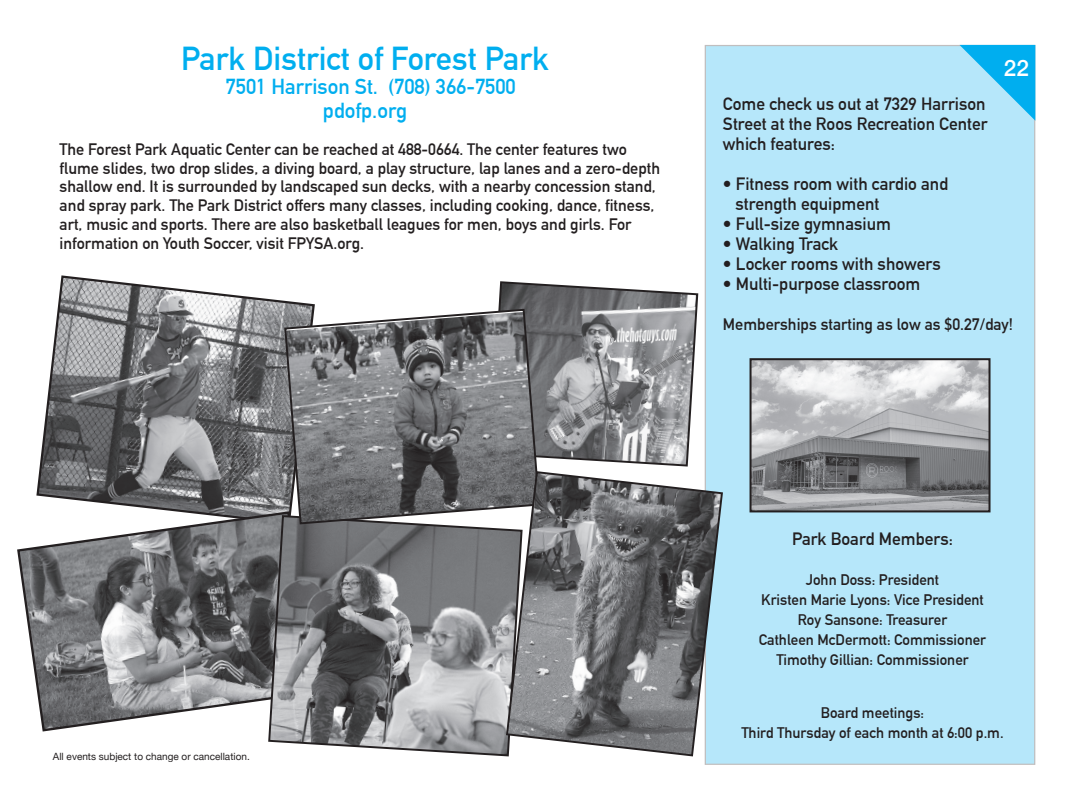
<style>
.page{position:relative;width:1080px;height:810px;background:#fff}
.page>*{position:absolute;margin:0;border:0;box-sizing:border-box;transform-origin:0 0}
.t1{font:700 32.5px "DIN Alternate";color:#00aeef}
.t2{font:500 22.5px "Helvetica Neue";color:#fff}
.t3{font:700 21.25px "DIN Alternate";color:#00aeef}
.t4{font:700 17.5px/20px "DIN Alternate";color:#231f20;text-align:justify}
.t5{font:700 16.25px/18.8px "DIN Alternate";color:#231f20}
.t6{font:700 15px "DIN Alternate";color:#231f20}
.t7{font:10px "Helvetica Neue";color:#231f20}
</style>
<div class="page">
<div style="left:705px;top:46px;width:330px;height:718px;background:#b6e7fa"></div>
<svg style="left:960px;top:45px;width:75px;height:76px"></svg>
<svg style="left:36px;top:275px;width:279px;height:235px;background:#8c8d8f"></svg>
<svg style="left:17px;top:510px;width:266px;height:222px"></svg>
<svg style="left:267px;top:514px;width:238px;height:243px;background:#88898b"></svg>
<img style="left:753px;top:361px;width:235px;height:148px">
<div style="left:750px;top:358px;width:241px;height:154px;border:2px solid #231f20"></div>
<svg style="left:498px;top:281px;width:201px;height:186px;background:#98999b"></svg>
<svg style="left:283px;top:308px;width:258px;height:217px;background:#7c7c7f"></svg>
<svg style="left:505px;top:470px;width:218px;height:288px;background:#828588"></svg>
<p class="t1" style="left:181px;top:34px;width:369px">Park District of Forest Park</p>
<p class="t3" style="left:226px;top:70px;width:292px">7501 Harrison St. (708) 366-7500</p>
<p class="t3" style="left:323px;top:94px;width:86px">pdofp.org</p>
<p class="t5" style="left:60px;top:139px;width:602px">The Forest Park Aquatic Center can be reached at 488-0664. The center features two flume slides, two drop slides, a diving board, a play structure, lap lanes and a zero-depth shallow end. It is surrounded by landscaped sun decks, with a nearby concession stand, and spray park. The Park District offers many classes, including cooking, dance, fitness, art, music and sports. There are also basketball leagues for men, boys and girls. For information on Youth Soccer, visit FPYSA.org.</p>
<p class="t2" style="left:1004px;top:50px;width:27px">22</p>
<p class="t4" style="left:723px;top:93px;width:266px">Come check us out at 7329 Harrison Street at the Roos Recreation Center which features:</p>
<p class="t4" style="left:723px;top:173px;width:227px">• Fitness room with cardio and</p>
<p class="t4" style="left:736px;top:193px;width:145px">strength equipment</p>
<p class="t4" style="left:723px;top:213px;width:170px">• Full-size gymnasium</p>
<p class="t4" style="left:723px;top:233px;width:117px">• Walking Track</p>
<p class="t4" style="left:723px;top:253px;width:219px">• Locker rooms with showers</p>
<p class="t4" style="left:723px;top:273px;width:199px">• Multi-purpose classroom</p>
<p class="t5" style="left:723px;top:314px;width:291px">Memberships starting as low as $0.27/day!</p>
<p class="t7" style="left:53px;top:749px;width:198px">All events subject to change or cancellation.</p>
<p class="t4" style="left:792px;top:528px;width:162px">Park Board Members:</p>
<p class="t6" style="left:806px;top:569px;width:135px">John Doss: President</p>
<p class="t6" style="left:761px;top:589px;width:224px">Kristen Marie Lyons: Vice President</p>
<p class="t6" style="left:798px;top:609px;width:151px">Roy Sansone: Treasurer</p>
<p class="t6" style="left:759px;top:629px;width:229px">Cathleen McDermott: Commissioner</p>
<p class="t6" style="left:776px;top:649px;width:194px">Timothy Gillian: Commissioner</p>
<p class="t6" style="left:821px;top:701px;width:105px">Board meetings:</p>
<p class="t6" style="left:741px;top:721px;width:264px">Third Thursday of each month at 6:00 p.m.</p>
</div>
